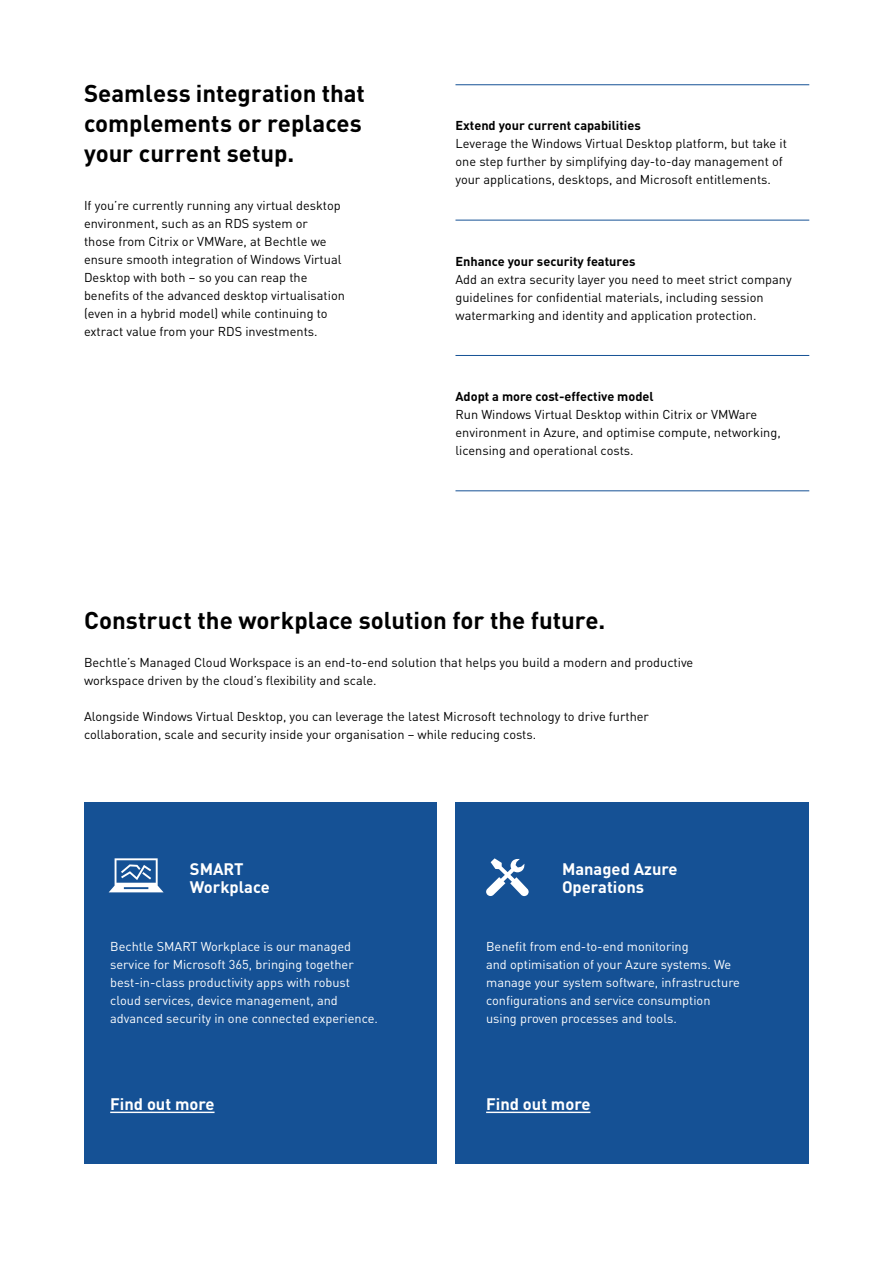
<style>
.page{position:relative;width:893px;height:1263px;background:#fff}
.page>*{position:absolute;margin:0;border:0;box-sizing:border-box;transform-origin:0 0}
.t1{font:700 24px/30px "Bechtle DIN";color:#000}
.t2{font:700 16.5px/18px "Bechtle DIN";color:#fff}
.t3{font:12.75px/18px "Bechtle DIN";color:#000}
.t4{font:12.75px/18px "Bechtle DIN";color:#fff}
.t5{font:700 12.75px "Bechtle DIN";color:#000}
</style>
<div class="page">
<div style="left:84px;top:803px;width:353px;height:361px;background:#155195"></div>
<div style="left:456px;top:803px;width:353px;height:361px;background:#155195"></div>
<svg style="left:109px;top:858px;width:54px;height:34px"></svg>
<svg style="left:486px;top:858px;width:43px;height:38px"></svg>
<hr style="left:455px;top:220px;width:354px;height:1px;background:#155195">
<hr style="left:455px;top:84px;width:354px;height:1px;background:#155195">
<hr style="left:455px;top:490px;width:354px;height:1px;background:#155195">
<hr style="left:455px;top:355px;width:354px;height:1px;background:#155195">
<hr style="left:110px;top:1111px;width:105px;height:2px;background:#fff">
<hr style="left:486px;top:1111px;width:104px;height:2px;background:#fff">
<h1 class="t1" style="left:84px;top:76px;width:282px">Seamless integration that complements or replaces your current setup.</h1>
<p class="t3" style="left:84px;top:195px;width:262px">If you’re currently running any virtual desktop environment, such as an RDS system or<br>those from Citrix or VMWare, at Bechtle we ensure smooth integration of Windows Virtual Desktop with both – so you can reap the benefits of the advanced desktop virtualisation (even in a hybrid model) while continuing to extract value from your RDS investments.</p>
<p class="t5" style="left:455px;top:115px;width:187px">Extend your current capabilities</p>
<p class="t3" style="left:455px;top:133px;width:333px">Leverage the Windows Virtual Desktop platform, but take it one step further by simplifying day-to-day management of your applications, desktops, and Microsoft entitlements.</p>
<p class="t5" style="left:455px;top:250px;width:181px">Enhance your security features</p>
<p class="t3" style="left:455px;top:269px;width:338px">Add an extra security layer you need to meet strict company guidelines for confidential materials, including session watermarking and identity and application protection.</p>
<p class="t5" style="left:455px;top:386px;width:200px">Adopt a more cost-effective model</p>
<p class="t3" style="left:455px;top:404px;width:327px">Run Windows Virtual Desktop within Citrix or VMWare environment in Azure, and optimise compute, networking, licensing and operational costs.</p>
<h1 class="t1" style="left:84px;top:603px;width:523px">Construct the workplace solution for the future.</h1>
<p class="t3" style="left:84px;top:652px;width:611px">Bechtle’s Managed Cloud Workspace is an end-to-end solution that helps you build a modern and productive workspace driven by the cloud’s flexibility and scale.</p>
<p class="t3" style="left:84px;top:706px;width:566px">Alongside Windows Virtual Desktop, you can leverage the latest Microsoft technology to drive further collaboration, scale and security inside your organisation – while reducing costs.</p>
<p class="t2" style="left:190px;top:857px;width:81px">SMART<br>Workplace</p>
<p class="t4" style="left:110px;top:936px;width:269px">Bechtle SMART Workplace is our managed service for Microsoft 365, bringing together best-in-class productivity apps with robust cloud services, device management, and advanced security in one connected experience.</p>
<p class="t2" style="left:562px;top:857px;width:117px">Managed Azure<br>Operations</p>
<p class="t4" style="left:486px;top:936px;width:255px">Benefit from end-to-end monitoring<br>and optimisation of your Azure systems. We manage your system software, infrastructure configurations and service consumption using proven processes and tools.</p>
<p class="t2" style="left:110px;top:1093px;width:106px">Find out more</p>
<p class="t2" style="left:486px;top:1093px;width:106px">Find out more</p>
</div>
